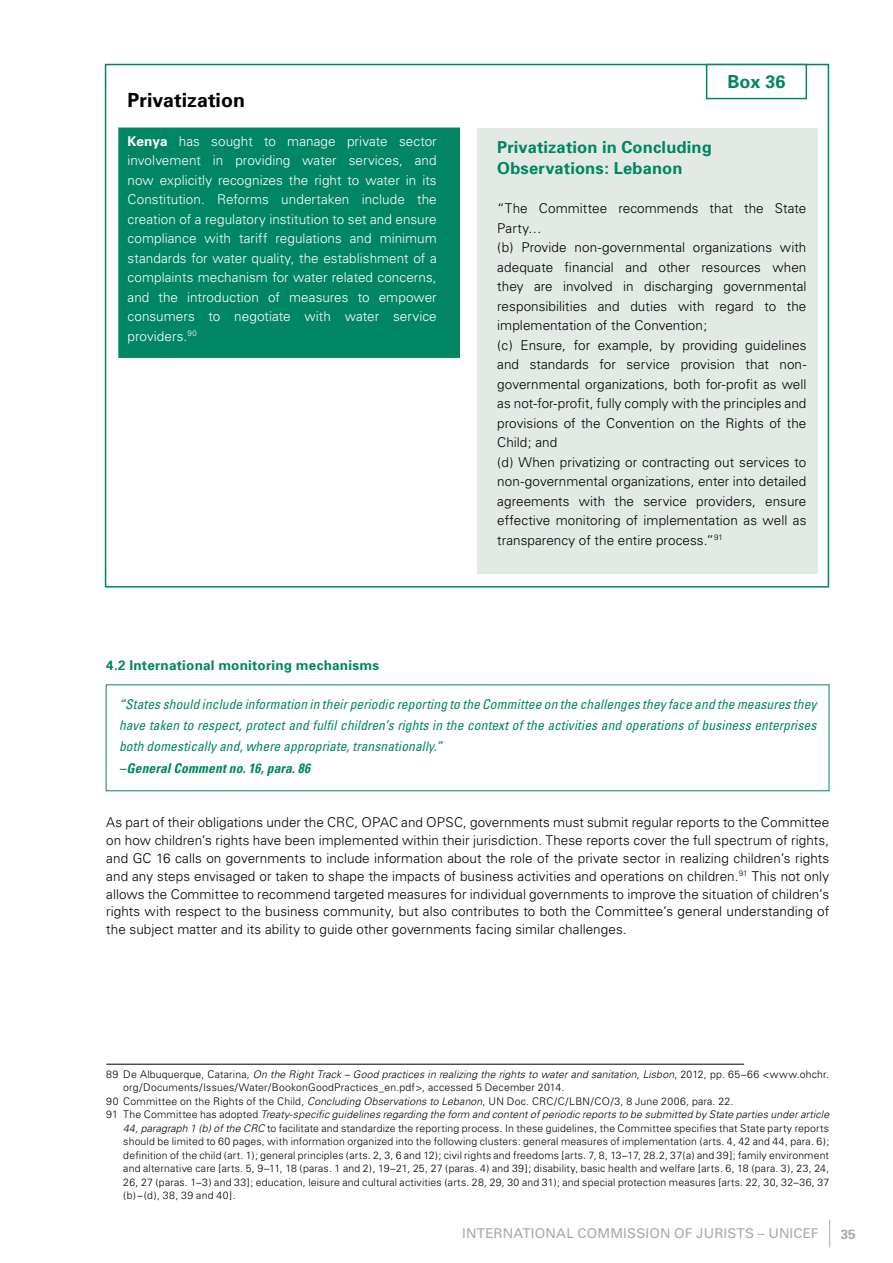
<style>
.page{position:relative;width:893px;height:1263px;background:#fff}
.page>*{position:absolute;margin:0;border:0;box-sizing:border-box;transform-origin:0 0}
.t1{font:700 19.5px "Univers";color:#000}
.t2{font:700 18px "Univers";color:#008662}
.t3{font:700 16.5px/21px "Univers";letter-spacing:.01em;color:#008662}
.t4{font:300 13.5px/19.5px "Univers";letter-spacing:.005em;color:#000;text-align:justify}
.t5{font:300 13.5px/19.5px "Univers";letter-spacing:.005em;color:#fff;text-align:justify}
.t6{font:italic condensed 13.5px/21px "Univers";letter-spacing:.005em;color:#008662;text-align:justify}
.t7{font:13.5px "Univers";letter-spacing:.01em;color:#a7a9ac}
.t8{font:700 13.5px "Univers";letter-spacing:.015em;color:#008662}
.t9{font:italic 700 condensed 13.5px "Univers";letter-spacing:.01em;color:#008662}
.t10{font:700 13.5px "Univers";color:#a7a9ac}
.t11{font:300 10.5px "Univers";letter-spacing:.015em;color:#000}
.t12{font:italic 300 10.5px "Univers";letter-spacing:.01em;color:#000}
.s1{font-weight:700}
.s2{font-style:normal}
.s3{font-style:italic}
</style>
<div class="page">
<svg style="left:829px;top:1219px;width:1px;height:28px"></svg>
<div style="left:118px;top:128px;width:342px;height:230px;background:#008662;border:2px solid #008662"></div>
<div style="left:477px;top:128px;width:340px;height:445px;background:#e3eae5"></div>
<hr style="left:106px;top:1064px;width:638px;height:1px;background:#000">
<svg style="left:705px;top:63px;width:103px;height:37px"></svg>
<h2 class="t2" style="left:728px;top:71px;width:59px">Box 36</h2>
<h1 class="t1" style="left:128px;top:88px;width:119px">Privatization</h1>
<p class="t5" style="left:128px;top:131px;width:311px"><span class="s1">Kenya</span> has sought to manage private sector involvement in providing water services, and now explicitly recognizes the right to water in its Constitution. Reforms undertaken include the creation of a regulatory institution to set and ensure compliance with tariff regulations and minimum standards for water quality, the establishment of a complaints mechanism for water related concerns, and the introduction of measures to empower consumers to negotiate with water service providers.<sup>90</sup></p>
<p class="t3" style="left:497px;top:137px;width:216px">Privatization in Concluding<br>Observations: Lebanon</p>
<p class="t4" style="left:497px;top:199px;width:311px;text-align:left">“The Committee recommends that the State Party…<br>(b) Provide non-governmental organizations with adequate financial and other resources when they are involved in discharging governmental responsibilities and duties with regard to the implementation of the Convention;<br>(c) Ensure, for example, by providing guidelines and standards for service provision that non&shy;governmental organizations, both for-profit as well as not-for-profit, fully comply with the principles and provisions of the Convention on the Rights of the Child; and<br>(d) When privatizing or contracting out services to non-governmental organizations, enter into detailed agreements with the service providers, ensure effective monitoring of implementation as well as transparency of the entire process.”<sup>91</sup></p>
<p class="t8" style="left:106px;top:657px;width:275px">4.2 International monitoring mechanisms</p>
<p class="t6" style="left:119px;top:694px;width:699px">“States should include information in their periodic reporting to the Committee on the challenges they face and the measures they have taken to respect, protect and fulfil children’s rights in the context of the activities and operations of business enterprises both domestically and, where appropriate, transnationally.”</p>
<p class="t9" style="left:119px;top:759px;width:193px">–General Comment no. 16, para. 86</p>
<p class="t4" style="left:106px;top:813px;width:724px;line-height:18px">As part of their obligations under the CRC, OPAC and OPSC, governments must submit regular reports to the Committee on how children’s rights have been implemented within their jurisdiction. These reports cover the full spectrum of rights, and GC 16 calls on governments to include information about the role of the private sector in realizing children’s rights and any steps envisaged or taken to shape the impacts of business activities and operations on children.<sup>91</sup> This not only allows the Committee to recommend targeted measures for individual governments to improve the situation of children’s rights with respect to the business community, but also contributes to both the Committee’s general understanding of the subject matter and its ability to guide other governments facing similar challenges.</p>
<p class="t12" style="left:106px;top:1068px;width:724px"><span class="s2">89 De Albuquerque, Catarina,</span> On the Right Track – Good practices in realizing the rights to water and sanitation, Lisbon<span class="s2">, 2012, pp. 65–66 &lt;www.ohchr.</span></p>
<p class="t11" style="left:123px;top:1081px;width:443px">org/Documents/Issues/Water/BookonGoodPractices_en.pdf&gt;, accessed 5 December 2014.</p>
<p class="t11" style="left:106px;top:1095px;width:629px">90 Committee on the Rights of the Child, <span class="s3">Concluding Observations to Lebanon</span>, UN Doc. CRC/C/LBN/CO/3, 8 June 2006, para. 22.</p>
<p class="t12" style="left:106px;top:1108px;width:724px"><span class="s2">91 The Committee has adopted</span> Treaty-specific guidelines regarding the form and content of periodic reports to be submitted by State parties under article</p>
<p class="t11" style="left:123px;top:1122px;width:707px"><span class="s3">44, paragraph 1 (b) of the CRC</span> to facilitate and standardize the reporting process. In these guidelines, the Committee specifies that State party reports</p>
<p class="t11" style="left:123px;top:1135px;width:707px">should be limited to 60 pages, with information organized into the following clusters: general measures of implementation (arts. 4, 42 and 44, para. 6);</p>
<p class="t11" style="left:123px;top:1149px;width:707px">definition of the child (art. 1); general principles (arts. 2, 3, 6 and 12); civil rights and freedoms [arts. 7, 8, 13–17, 28.2, 37(a) and 39]; family environment</p>
<p class="t11" style="left:123px;top:1162px;width:707px">and alternative care [arts. 5, 9–11, 18 (paras. 1 and 2), 19–21, 25, 27 (paras. 4) and 39]; disability, basic health and welfare [arts. 6, 18 (para. 3), 23, 24,</p>
<p class="t11" style="left:123px;top:1176px;width:707px">26, 27 (paras. 1–3) and 33]; education, leisure and cultural activities (arts. 28, 29, 30 and 31); and special protection measures [arts. 22, 30, 32–36, 37</p>
<p class="t11" style="left:123px;top:1189px;width:114px">(b)–(d), 38, 39 and 40].</p>
<p class="t7" style="left:462px;top:1225px;width:358px">INTERNATIONAL COMMISSION OF JURISTS – UNICEF</p>
<p class="t10" style="left:841px;top:1226px;width:16px">35</p>
</div>
